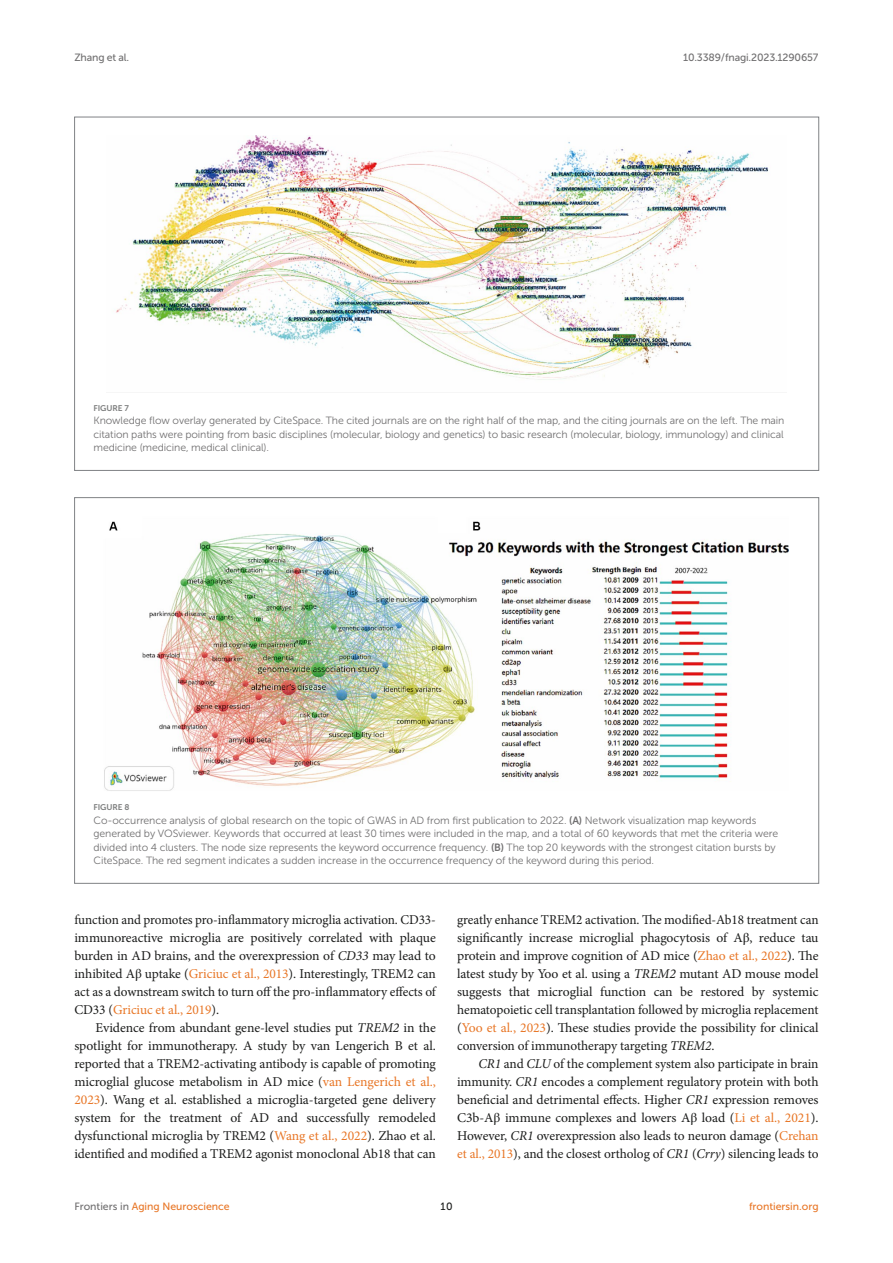
<style>
.page{position:relative;width:893px;height:1263px;background:#fff}
.page>*{position:absolute;margin:0;border:0;box-sizing:border-box;transform-origin:0 0}
.TEXT{font:13.5px/18px "Minion Pro";letter-spacing:-.005em;color:#1b1c1b;text-align:justify}
.FIG_LEG{font:10.5px/13.5px "Museo Sans 300";letter-spacing:-.01em;color:#706f70;text-align:justify}
.t1{font:10.5px "Museo Sans 500";color:#e87626}
.t2{font:10.5px "Museo Sans 500";letter-spacing:-.015em;color:#706f70}
.t3{font:10.5px "Museo Sans 500";color:#1b1c1b}
.FIG_HD{font:8.25px "Museo Sans 700";letter-spacing:-.01em;color:#7e7f7f}
.s1{font-family:"Museo Sans 700"}
.s2{font-style:italic}
.s3{font-family:"STIX General"}
.s4{color:#e87626}
.s5{color:#706f70}
</style>
<div class="page">
<img style="left:116px;top:136px;width:652px;height:244px">
<img style="left:104px;top:521px;width:685px;height:270px">
<p class="t2" style="left:74px;top:51px;width:56px">Zhang et al.</p>
<p class="t2" style="left:683px;top:51px;width:137px">10.3389/fnagi.2023.1290657</p>
<p class="FIG_HD" style="left:94px;top:403px;width:37px">FIGURE 7</p>
<p class="FIG_LEG" style="left:94px;top:414px;width:692px">Knowledge flow overlay generated by CiteSpace. The cited journals are on the right half of the map, and the citing journals are on the left. The main citation paths were pointing from basic disciplines (molecular, biology and genetics) to basic research (molecular, biology, immunology) and clinical medicine (medicine, medical clinical).</p>
<p class="FIG_HD" style="left:94px;top:803px;width:37px">FIGURE 8</p>
<p class="FIG_LEG" style="left:94px;top:814px;width:686px;text-align:left">Co-occurrence analysis of global research on the topic of GWAS in AD from first publication to 2022. <span class="s1">(A)</span> Network visualization map keywords generated by VOSviewer. Keywords that occurred at least 30 times were included in the map, and a total of 60 keywords that met the criteria were divided into 4 clusters. The node size represents the keyword occurrence frequency. <span class="s1">(B)</span> The top 20 keywords with the strongest citation bursts by CiteSpace. The red segment indicates a sudden increase in the occurrence frequency of the keyword during this period.</p>
<p class="TEXT" style="left:74px;top:911px;width:363px">function and promotes pro-inflammatory microglia activation. CD33- immunoreactive microglia are positively correlated with plaque burden in AD brains, and the overexpression of <span class="s2">CD33</span> may lead to inhibited A<span class="s3">β</span> uptake (<span class="s4">Griciuc et al., 2013</span>). Interestingly, TREM2 can act as a downstream switch to turn off the pro-inflammatory effects of CD33 (<span class="s4">Griciuc et al., 2019</span>).</p>
<p class="TEXT" style="left:74px;top:1019px;width:363px;text-indent:21px">Evidence from abundant gene-level studies put <span class="s2">TREM2</span> in the spotlight for immunotherapy. A study by van Lengerich B et al. reported that a TREM2-activating antibody is capable of promoting microglial glucose metabolism in AD mice (<span class="s4">van Lengerich et al., 2023</span>). Wang et al. established a microglia-targeted gene delivery system for the treatment of AD and successfully remodeled dysfunctional microglia by TREM2 (<span class="s4">Wang et al., 2022</span>). Zhao et al. identified and modified a TREM2 agonist monoclonal Ab18 that can</p>
<p class="TEXT" style="left:457px;top:911px;width:363px">greatly enhance TREM2 activation. The modified-Ab18 treatment can significantly increase microglial phagocytosis of A<span class="s3">β</span>, reduce tau protein and improve cognition of AD mice (<span class="s4">Zhao et al., 2022</span>). The latest study by Yoo et al. using a <span class="s2">TREM2</span> mutant AD mouse model suggests that microglial function can be restored by systemic hematopoietic cell transplantation followed by microglia replacement (<span class="s4">Yoo et al., 2023</span>). These studies provide the possibility for clinical conversion of immunotherapy targeting <span class="s2">TREM2</span>.</p>
<p class="TEXT" style="left:457px;top:1055px;width:363px;text-indent:21px"><span class="s2">CR1</span> and <span class="s2">CLU</span> of the complement system also participate in brain immunity. <span class="s2">CR1</span> encodes a complement regulatory protein with both beneficial and detrimental effects. Higher <span class="s2">CR1</span> expression removes C3b-A<span class="s3">β</span> immune complexes and lowers A<span class="s3">β</span> load (<span class="s4">Li et al., 2021</span>).<br>However, <span class="s2">CR1</span> overexpression also leads to neuron damage (<span class="s4">Crehan et al., 2013</span>), and the closest ortholog of <span class="s2">CR1</span> (<span class="s2">Crry</span>) silencing leads to</p>
<p class="t1" style="left:74px;top:1200px;width:157px"><span class="s5">Frontiers in</span> Aging Neuroscience</p>
<p class="t3" style="left:440px;top:1200px;width:14px">10</p>
<p class="t1" style="left:749px;top:1200px;width:71px">frontiersin.org</p>
</div>
